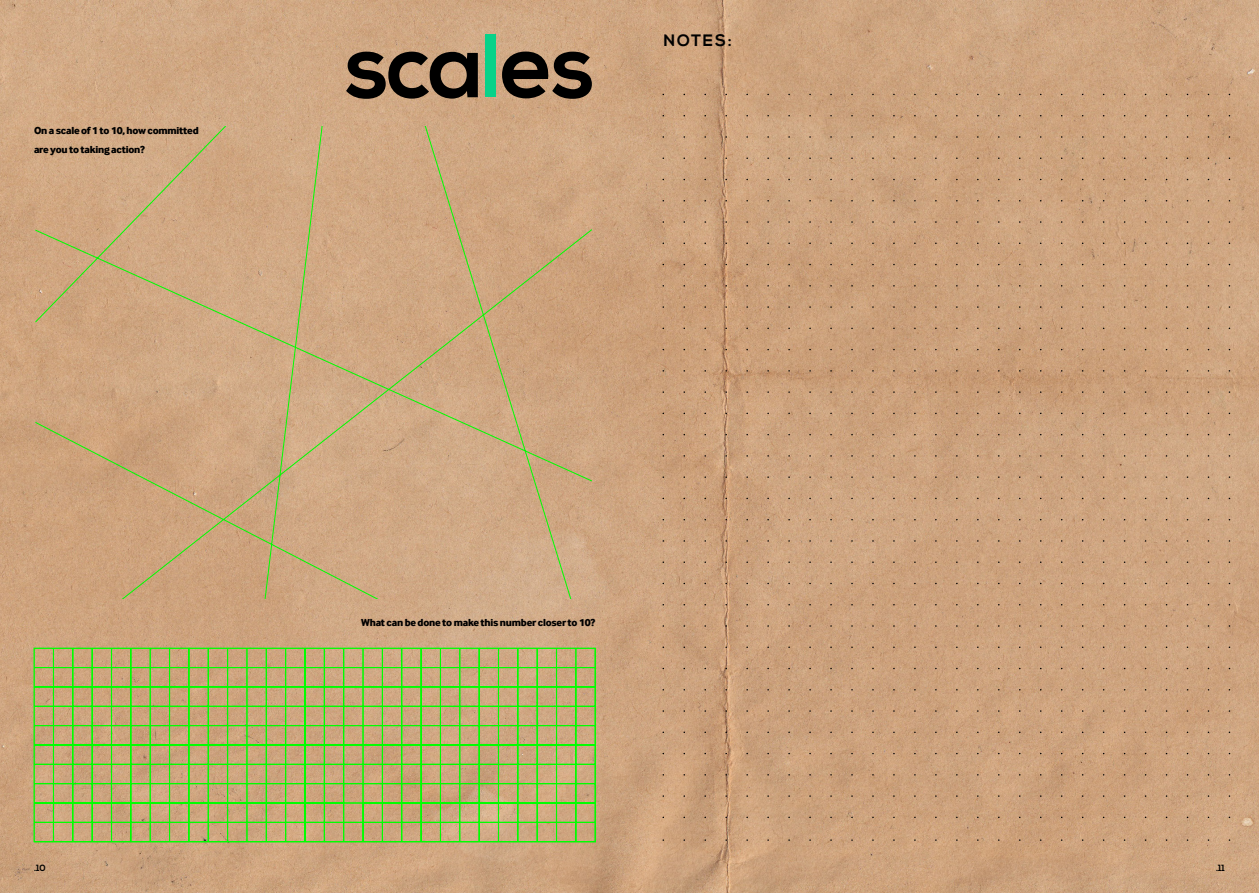
<style>
.page{position:relative;width:1259px;height:893px;background:#fff}
.page>*{position:absolute;margin:0;border:0;box-sizing:border-box;transform-origin:0 0}
.Headline{font:700 90px "Nexa";letter-spacing:-.02em;color:#000}
.Sub_Head{font:700 16.5px "Nexa";letter-spacing:.105em;color:#000}
.A5_Headline{font:800 10.5px/19.5px "Inter Face";letter-spacing:-.02em;color:#000}
.t1{font:700 9px "Nexa";color:#000}
.s1{color:#07d289}
</style>
<div class="page">
<img style="left:0;top:0;width:1259px;height:893px">
<svg style="left:35px;top:126px;width:557px;height:472px;background:#cca780"></svg>
<svg style="left:36px;top:650px;width:557px;height:190px;background:#b0b16d"></svg>
<div style="left:34px;top:648px;width:561px;height:194px;border:1px solid #0f0"></div>
<svg style="left:663px;top:94px;width:569px;height:1px"></svg>
<svg style="left:663px;top:115px;width:569px;height:1px"></svg>
<svg style="left:663px;top:136px;width:569px;height:2px"></svg>
<svg style="left:663px;top:157px;width:569px;height:2px"></svg>
<svg style="left:663px;top:179px;width:569px;height:1px"></svg>
<svg style="left:663px;top:200px;width:569px;height:2px"></svg>
<svg style="left:663px;top:221px;width:569px;height:2px"></svg>
<svg style="left:663px;top:243px;width:569px;height:1px"></svg>
<svg style="left:663px;top:264px;width:569px;height:1px"></svg>
<svg style="left:663px;top:285px;width:569px;height:2px"></svg>
<svg style="left:663px;top:306px;width:569px;height:2px"></svg>
<svg style="left:663px;top:328px;width:569px;height:1px"></svg>
<svg style="left:663px;top:349px;width:569px;height:1px"></svg>
<svg style="left:663px;top:370px;width:569px;height:2px"></svg>
<svg style="left:663px;top:391px;width:569px;height:2px"></svg>
<svg style="left:663px;top:413px;width:569px;height:1px"></svg>
<svg style="left:663px;top:434px;width:569px;height:1px"></svg>
<svg style="left:663px;top:455px;width:569px;height:2px"></svg>
<svg style="left:663px;top:476px;width:569px;height:2px"></svg>
<svg style="left:663px;top:498px;width:569px;height:1px"></svg>
<svg style="left:663px;top:519px;width:569px;height:1px"></svg>
<svg style="left:663px;top:540px;width:569px;height:2px"></svg>
<svg style="left:663px;top:561px;width:569px;height:2px"></svg>
<svg style="left:663px;top:583px;width:569px;height:1px"></svg>
<svg style="left:663px;top:604px;width:569px;height:1px"></svg>
<svg style="left:663px;top:625px;width:569px;height:2px"></svg>
<svg style="left:663px;top:646px;width:569px;height:2px"></svg>
<svg style="left:663px;top:668px;width:569px;height:1px"></svg>
<svg style="left:663px;top:689px;width:569px;height:1px"></svg>
<svg style="left:663px;top:710px;width:569px;height:2px"></svg>
<svg style="left:663px;top:732px;width:569px;height:1px"></svg>
<svg style="left:663px;top:753px;width:569px;height:1px"></svg>
<svg style="left:663px;top:774px;width:569px;height:2px"></svg>
<svg style="left:663px;top:795px;width:569px;height:2px"></svg>
<svg style="left:663px;top:817px;width:569px;height:1px"></svg>
<svg style="left:663px;top:839px;width:569px;height:2px"></svg>
<p class="A5_Headline" style="left:34px;top:120px;width:166px">On a scale of 1 to 10, how committed are you to taking action?</p>
<p class="Headline" style="left:345px;top:14px;width:252px">sca<span class="s1">l</span>es</p>
<p class="Sub_Head" style="left:663px;top:31px;width:70px">NOTES:</p>
<p class="A5_Headline" style="left:361px;top:613px;width:236px">What can be done to make this number closer to 10?</p>
<p class="t1" style="left:34px;top:862px;width:13px">.10</p>
<p class="t1" style="left:1216px;top:862px;width:10px">.11</p>
</div>
